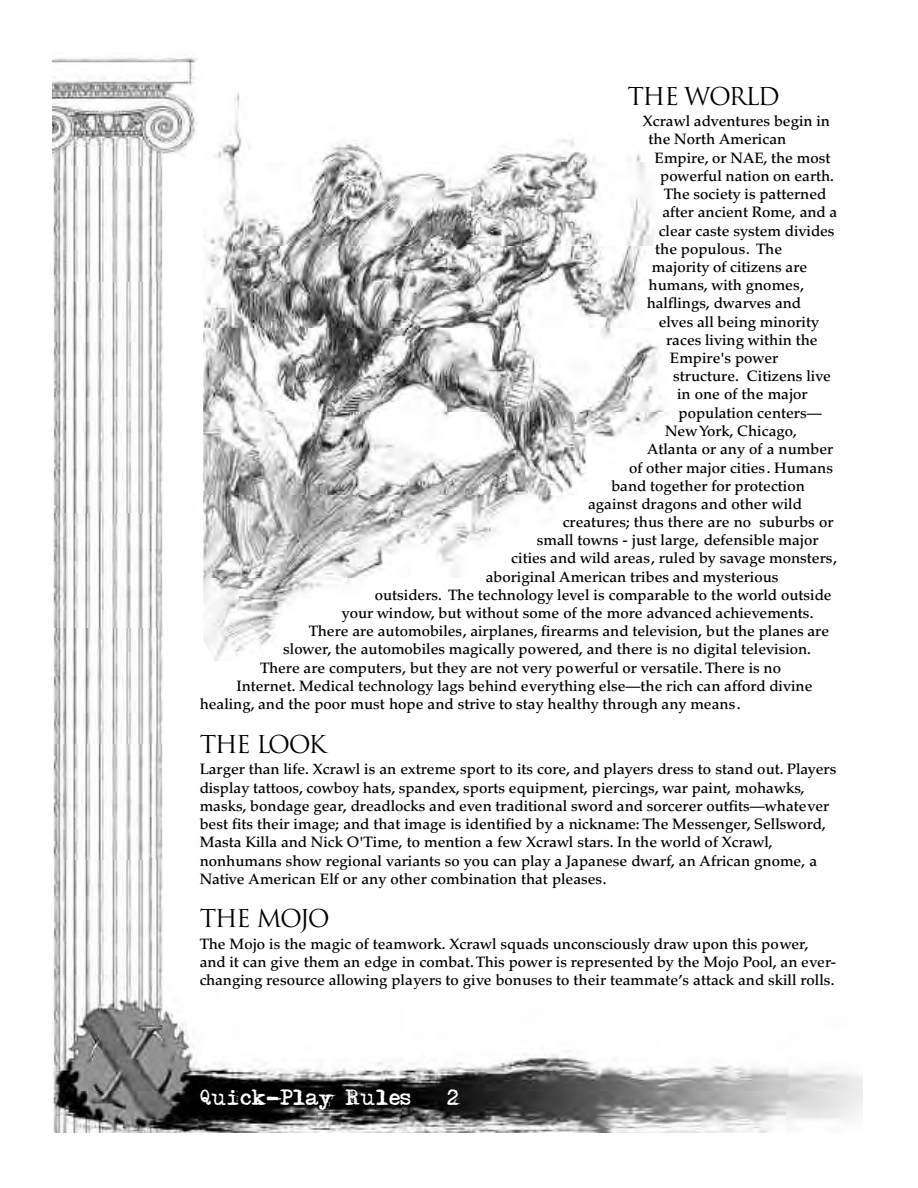
<style>
.page{position:relative;width:918px;height:1188px;background:#fff}
.page>*{position:absolute;margin:0;border:0;box-sizing:border-box;transform-origin:0 0}
.t1{font:24px "Trajan";letter-spacing:-.07em;color:#000}
.t2{font:19.5px "Adler";color:#fff}
.t3{font:500 15px/18.1px "Palatino";color:#000}
</style>
<div class="page">
<img style="left:53px;top:55px;width:810px;height:1078px">
<img style="left:197px;top:82px;width:480px;height:604px">
<img style="left:203px;top:82px;width:474px;height:589px">
<h1 class="t1" style="left:628px;top:82px;width:154px">THE WOR L D</h1>
<p class="t3" style="left:643px;top:114px;width:189px">Xcrawl adventures begin in</p>
<p class="t3" style="left:649px;top:132px;width:139px">the North American</p>
<p class="t3" style="left:655px;top:150px;width:177px">Empire, or NAE, the most</p>
<p class="t3" style="left:660px;top:168px;width:175px">powerful nation on earth.</p>
<p class="t3" style="left:664px;top:187px;width:164px">The society is patterned</p>
<p class="t3" style="left:662px;top:205px;width:176px">after ancient Rome, and a</p>
<p class="t3" style="left:659px;top:223px;width:177px">clear caste system divides</p>
<p class="t3" style="left:655px;top:241px;width:128px">the populous. The</p>
<p class="t3" style="left:652px;top:259px;width:157px">majority of citizens are</p>
<p class="t3" style="left:649px;top:278px;width:157px">humans, with gnomes,</p>
<p class="t3" style="left:647px;top:296px;width:156px">halflings, dwarves and</p>
<p class="t3" style="left:659px;top:314px;width:162px">elves all being minority</p>
<p class="t3" style="left:666px;top:333px;width:153px">races living within the</p>
<p class="t3" style="left:670px;top:351px;width:110px">Empire's power</p>
<p class="t3" style="left:673px;top:369px;width:159px">structure. Citizens live</p>
<p class="t3" style="left:677px;top:387px;width:132px">in one of the major</p>
<p class="t3" style="left:679px;top:405px;width:145px">population centers—</p>
<p class="t3" style="left:665px;top:423px;width:133px">New York, Chicago,</p>
<p class="t3" style="left:647px;top:442px;width:188px">Atlanta or any of a number</p>
<p class="t3" style="left:629px;top:460px;width:205px">of other major cities. Humans</p>
<p class="t3" style="left:611px;top:478px;width:195px">band together for protection</p>
<p class="t3" style="left:588px;top:496px;width:215px">against dragons and other wild</p>
<p class="t3" style="left:563px;top:514px;width:272px">creatures; thus there are no suburbs or</p>
<p class="t3" style="left:537px;top:533px;width:283px">small towns - just large, defensible major</p>
<p class="t3" style="left:511px;top:551px;width:327px">cities and wild areas, ruled by savage monsters,</p>
<p class="t3" style="left:486px;top:569px;width:294px">aboriginal American tribes and mysterious</p>
<p class="t3" style="left:375px;top:588px;width:458px">outsiders. The technology level is comparable to the world outside</p>
<p class="t3" style="left:342px;top:606px;width:473px">your window, but without some of the more advanced achievements.</p>
<p class="t3" style="left:309px;top:624px;width:522px">There are automobiles, airplanes, firearms and television, but the planes are</p>
<p class="t3" style="left:283px;top:642px;width:529px">slower, the automobiles magically powered, and there is no digital television.</p>
<p class="t3" style="left:260px;top:660px;width:523px">There are computers, but they are not very powerful or versatile. There is no</p>
<p class="t3" style="left:236px;top:678px;width:578px">Internet. Medical technology lags behind everything else—the rich can afford divine</p>
<p class="t3" style="left:200px;top:697px;width:542px">healing, and the poor must hope and strive to stay healthy through any means.</p>
<h1 class="t1" style="left:200px;top:730px;width:128px">THE LO OK</h1>
<p class="t3" style="left:200px;top:762px;width:638px">Larger than life. Xcrawl is an extreme sport to its core, and players dress to stand out. Players display tattoos, cowboy hats, spandex, sports equipment, piercings, war paint, mohawks, masks, bondage gear, dreadlocks and even traditional sword and sorcerer outfits—whatever best fits their image; and that image is identified by a nickname: The Messenger, Sellsword, Masta Killa and Nick O'Time, to mention a few Xcrawl stars. In the world of Xcrawl, nonhumans show regional variants so you can play a Japanese dwarf, an African gnome, a Native American Elf or any other combination that pleases.</p>
<h1 class="t1" style="left:200px;top:905px;width:132px">THE MOJO</h1>
<p class="t3" style="left:200px;top:936px;width:638px">The Mojo is the magic of teamwork. Xcrawl squads unconsciously draw upon this power, and it can give them an edge in combat.This power is represented by the Mojo Pool, an ever&shy;changing resource allowing players to give bonuses to their teammate’s attack and skill rolls.</p>
<h2 class="t2" style="left:200px;top:1089px;width:213px">Quick-Play Rules</h2>
<h2 class="t2" style="left:448px;top:1089px;width:16px">2</h2>
</div>
